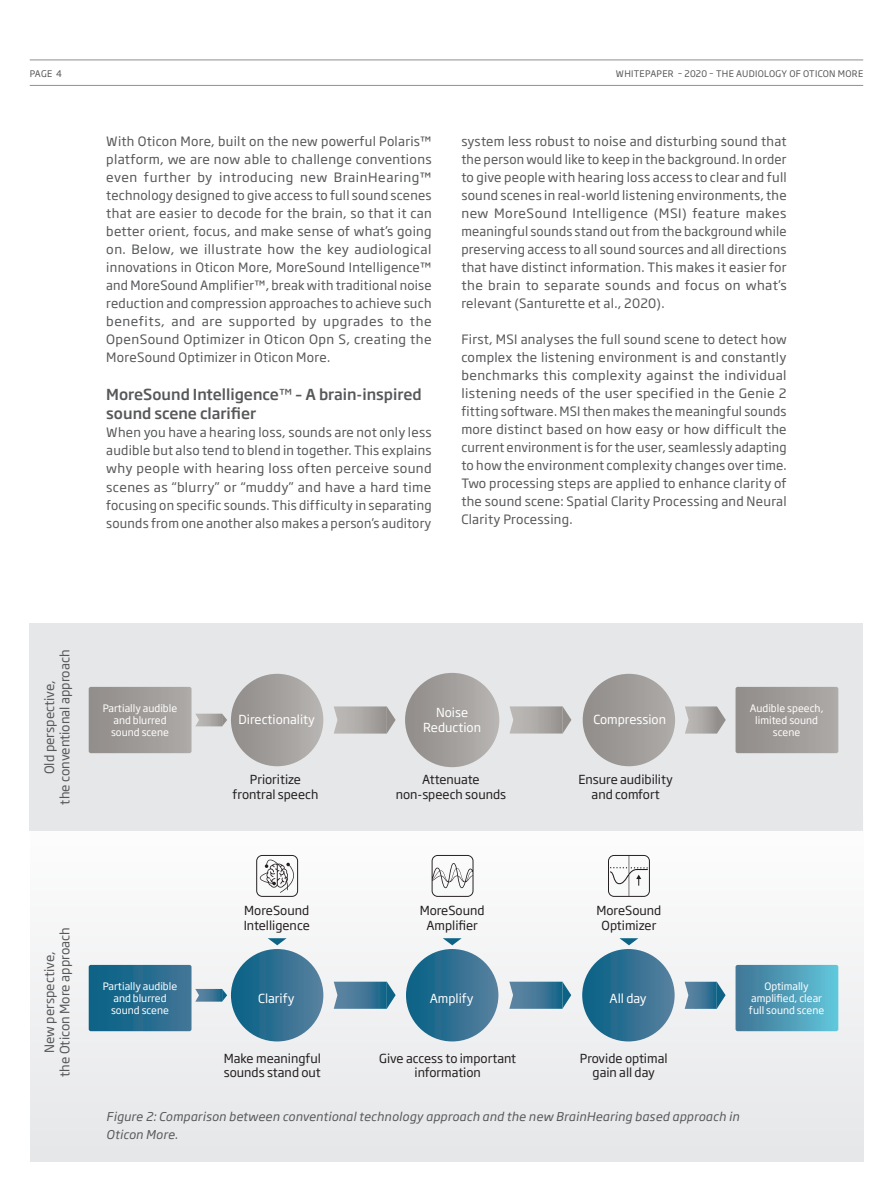
<style>
.page{position:relative;width:893px;height:1191px;background:#fff}
.page>*{position:absolute;margin:0;border:0;box-sizing:border-box;transform-origin:0 0}
.t1{font:500 15px/19.5px "Soho Gothic Pro";color:#57585a}
.t2{font:12.75px/18px "Soho Gothic Pro";letter-spacing:.015em;color:#57585a;text-align:justify}
.t3{font:12.3px/14.9px "Soho Gothic Pro";color:#231f20;text-align:center}
.t4{font:12.3px/14.9px "Soho Gothic Pro";color:#fff;text-align:center}
.t5{font:italic 12px/18px "Soho Gothic Pro";letter-spacing:.02em;color:#57585a}
.t6{font:10.2px/12.1px "Soho Gothic Pro";color:#fff;text-align:center}
.t7{font:9px "Soho Gothic Pro";letter-spacing:.035em;color:#57585a}
.s1{font-weight:400}
</style>
<div class="page">
<div style="left:30px;top:804px;width:833px;height:357px;background:#f0f1f2"></div>
<div style="left:30px;top:623px;width:833px;height:208px;background:#e6e7e9"></div>
<img style="left:685px;top:706px;width:32px;height:27px">
<svg style="left:717px;top:707px;width:9px;height:26px"></svg>
<img style="left:89px;top:687px;width:103px;height:66px">
<img style="left:231px;top:949px;width:92px;height:92px;border-radius:46px">
<img style="left:334px;top:981px;width:53px;height:27px">
<svg style="left:387px;top:982px;width:9px;height:26px"></svg>
<img style="left:509px;top:981px;width:53px;height:27px">
<svg style="left:562px;top:981px;width:9px;height:27px"></svg>
<img style="left:685px;top:981px;width:32px;height:27px">
<svg style="left:717px;top:982px;width:9px;height:26px"></svg>
<svg style="left:268px;top:938px;width:19px;height:7px"></svg>
<svg style="left:443px;top:938px;width:19px;height:7px"></svg>
<svg style="left:619px;top:938px;width:19px;height:7px"></svg>
<img style="left:231px;top:674px;width:92px;height:92px;border-radius:46px">
<img style="left:405px;top:673px;width:94px;height:94px;border-radius:47px">
<img style="left:334px;top:706px;width:53px;height:27px">
<svg style="left:387px;top:707px;width:9px;height:26px"></svg>
<img style="left:195px;top:713px;width:27px;height:13px">
<svg style="left:222px;top:714px;width:5px;height:12px"></svg>
<img style="left:195px;top:989px;width:27px;height:12px">
<svg style="left:222px;top:989px;width:5px;height:12px"></svg>
<img style="left:510px;top:706px;width:53px;height:27px">
<svg style="left:563px;top:707px;width:8px;height:26px"></svg>
<img style="left:583px;top:674px;width:92px;height:92px;border-radius:46px">
<img style="left:735px;top:687px;width:103px;height:66px">
<img style="left:89px;top:965px;width:103px;height:66px">
<img style="left:735px;top:965px;width:103px;height:66px">
<img style="left:406px;top:949px;width:92px;height:92px;border-radius:46px">
<img style="left:582px;top:949px;width:93px;height:92px;border-radius:46px">
<svg style="left:432px;top:855px;width:41px;height:42px"></svg>
<svg style="left:256px;top:855px;width:42px;height:42px"></svg>
<svg style="left:608px;top:855px;width:42px;height:42px"></svg>
<hr style="left:30px;top:85px;width:833px;height:1px;background:#928e8b">
<hr style="left:30px;top:60px;width:833px;height:1px;background:#928e8b">
<p class="t7" style="left:30px;top:66px;width:34px">PAGE 4</p>
<p class="t7" style="left:616px;top:66px;width:249px">WHITEPAPER – 2020 – THE AUDIOLOGY OF OTICON MORE</p>
<p class="t2" style="left:106px;top:132px;width:327px">With Oticon More, built on the new powerful Polaris™ platform, we are now able to challenge conventions even further by introducing new BrainHearing™ technology designed to give access to full sound scenes that are easier to decode for the brain, so that it can better orient, focus, and make sense of what’s going on. Below, we illustrate how the key audiological innovations in Oticon More, MoreSound Intelligence™ and MoreSound Amplifier™, break with traditional noise reduction and compression approaches to achieve such benefits, and are supported by upgrades to the OpenSound Optimizer in Oticon Opn S, creating the MoreSound Optimizer in Oticon More.</p>
<p class="t1" style="left:106px;top:384px;width:317px">MoreSound Intelligence<span class="s1">™</span> – A brain-inspired sound scene clarifier</p>
<p class="t2" style="left:106px;top:423px;width:327px">When you have a hearing loss, sounds are not only less audible but also tend to blend in together. This explains why people with hearing loss often perceive sound scenes as “blurry” or “muddy” and have a hard time focusing on specific sounds. This difficulty in separating sounds from one another also makes a person’s auditory</p>
<p class="t2" style="left:461px;top:132px;width:327px">system less robust to noise and disturbing sound that the person would like to keep in the background. In order to give people with hearing loss access to clear and full sound scenes in real-world listening environments, the new MoreSound Intelligence (MSI) feature makes meaningful sounds stand out from the background while preserving access to all sound sources and all directions that have distinct information. This makes it easier for the brain to separate sounds and focus on what’s relevant (Santurette et al., 2020).</p>
<p class="t2" style="left:461px;top:330px;width:327px">First, MSI analyses the full sound scene to detect how complex the listening environment is and constantly benchmarks this complexity against the individual listening needs of the user specified in the Genie 2 fitting software. MSI then makes the meaningful sounds more distinct based on how easy or how difficult the current environment is for the user, seamlessly adapting to how the environment complexity changes over time.<br>Two processing steps are applied to enhance clarity of the sound scene: Spatial Clarity Processing and Neural Clarity Processing.</p>
<p class="t2" style="left:41px;top:804px;width:156px;line-height:15.3px;text-align:center;rotate:-90deg">Old perspective,<br>the conventional approach</p>
<p class="t6" style="left:103px;top:701px;width:76px">Partially audible and blurred sound scene</p>
<p class="t4" style="left:239px;top:712px;width:78px">Directionality</p>
<p class="t3" style="left:233px;top:771px;width:87px">Prioritize frontral speech</p>
<p class="t4" style="left:423px;top:704px;width:59px">Noise<br>Reduction</p>
<p class="t3" style="left:396px;top:771px;width:112px">Attenuate non-speech sounds</p>
<p class="t4" style="left:593px;top:712px;width:74px">Compression</p>
<p class="t3" style="left:578px;top:771px;width:96px">Ensure audibility and comfort</p>
<p class="t6" style="left:750px;top:701px;width:75px">Audible speech, limited sound scene</p>
<p class="t2" style="left:41px;top:1077px;width:151px;line-height:15.3px;text-align:center;rotate:-90deg">New perspective,<br>the Oticon More approach</p>
<p class="t3" style="left:244px;top:902px;width:68px;text-align:left">MoreSound<br>Intelligence</p>
<p class="t3" style="left:420px;top:902px;width:66px">MoreSound<br>Amplifier</p>
<p class="t3" style="left:596px;top:902px;width:66px">MoreSound<br>Optimizer</p>
<p class="t6" style="left:103px;top:979px;width:76px">Partially audible and blurred sound scene</p>
<p class="t4" style="left:258px;top:990px;width:38px">Clarify</p>
<p class="t4" style="left:430px;top:990px;width:45px">Amplify</p>
<p class="t4" style="left:610px;top:990px;width:39px">All day</p>
<p class="t6" style="left:749px;top:979px;width:77px">Optimally amplified, clear full sound scene</p>
<p class="t3" style="left:224px;top:1050px;width:99px;text-align:left">Make meaningful sounds stand out</p>
<p class="t3" style="left:379px;top:1050px;width:138px">Give access to important information</p>
<p class="t3" style="left:580px;top:1050px;width:89px">Provide optimal gain all day</p>
<p class="t5" style="left:106px;top:1106px;width:634px">Figure 2: Comparison between conventional technology approach and the new BrainHearing based approach in<br>Oticon More.</p>
</div>
